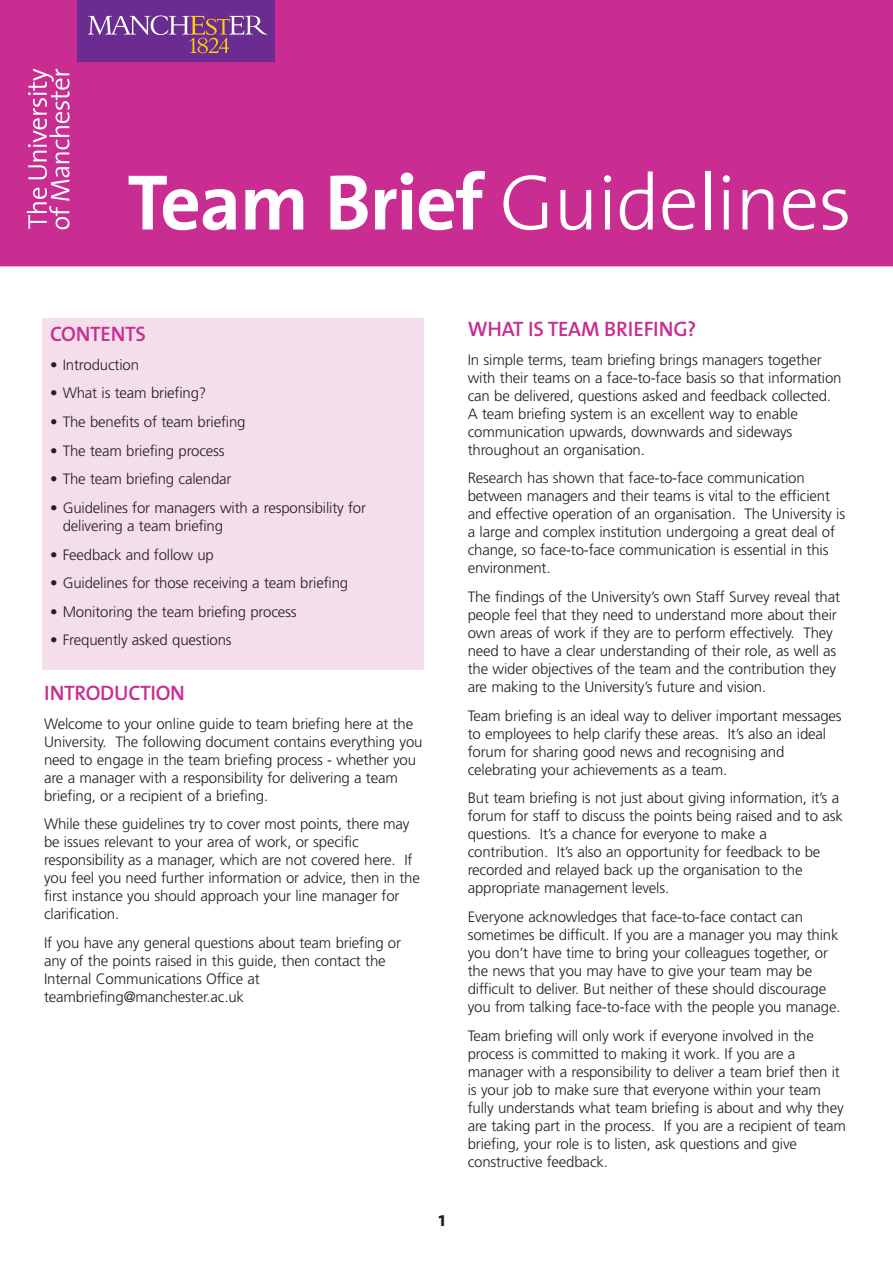
<style>
.page{position:relative;width:893px;height:1263px;background:#fff}
.page>*{position:absolute;margin:0;border:0;box-sizing:border-box;transform-origin:0 0}
.t1{font:300 79.5px "The Sans";letter-spacing:-.02em;color:#fff}
.t2{font:600 21px "The Sans";letter-spacing:-.015em;color:#c92d92}
.t3{font:700 21px "The Sans";color:#231f20}
.t4{font:300 15px/18px "Frutiger";letter-spacing:-.01em;color:#231f20}
.s1{font-weight:700}
</style>
<div class="page">
<div style="left:0;top:0;width:893px;height:268px;background:#c92d92"></div>
<div style="left:77px;top:0;width:197px;height:62px;background:#6a2c91"></div>
<svg style="left:88px;top:15px;width:179px;height:38px"></svg>
<svg style="left:27px;top:69px;width:43px;height:160px"></svg>
<hr style="left:0;top:266px;width:893px;height:3px;background:#fff">
<div style="left:43px;top:318px;width:381px;height:351px;background:#f4deeb"></div>
<h1 class="t1" style="left:127px;top:171px;width:726px"><span class="s1">Team Brief</span> Guidelines</h1>
<h2 class="t2" style="left:50px;top:326px;width:97px">CONTENTS</h2>
<p class="t4" style="left:50px;top:357px;width:90px">• Introduction</p>
<p class="t4" style="left:50px;top:385px;width:158px">• What is team briefing?</p>
<p class="t4" style="left:50px;top:414px;width:197px">• The benefits of team briefing</p>
<p class="t4" style="left:50px;top:443px;width:176px">• The team briefing process</p>
<p class="t4" style="left:50px;top:471px;width:183px">• The team briefing calendar</p>
<p class="t4" style="left:63px;top:500px;width:305px;text-indent:-13px">• Guidelines for managers with a responsibility for delivering a team briefing</p>
<p class="t4" style="left:50px;top:546px;width:165px">• Feedback and follow up</p>
<p class="t4" style="left:50px;top:575px;width:300px">• Guidelines for those receiving a team briefing</p>
<p class="t4" style="left:50px;top:604px;width:248px">• Monitoring the team briefing process</p>
<p class="t4" style="left:50px;top:632px;width:183px">• Frequently asked questions</p>
<h2 class="t2" style="left:44px;top:685px;width:143px">INTRODUCTION</h2>
<p class="t4" style="left:44px;top:716px;width:380px">Welcome to your online guide to team briefing here at the University. The following document contains everything you need to engage in the team briefing process - whether you are a manager with a responsibility for delivering a team briefing, or a recipient of a briefing.</p>
<p class="t4" style="left:44px;top:816px;width:377px">While these guidelines try to cover most points, there may be issues relevant to your area of work, or specific responsibility as a manager, which are not covered here. If you feel you need further information or advice, then in the first instance you should approach your line manager for clarification.</p>
<p class="t4" style="left:44px;top:935px;width:359px">If you have any general questions about team briefing or any of the points raised in this guide, then contact the Internal Communications Office at teambriefing@manchester.ac.uk</p>
<h2 class="t3" style="left:439px;top:1210px;width:9px">1</h2>
<h2 class="t2" style="left:468px;top:321px;width:230px">WHAT IS TEAM BRIEFING?</h2>
<p class="t4" style="left:468px;top:352px;width:375px">In simple terms, team briefing brings managers together with their teams on a face-to-face basis so that information can be delivered, questions asked and feedback collected.<br>A team briefing system is an excellent way to enable communication upwards, downwards and sideways throughout an organisation.</p>
<p class="t4" style="left:468px;top:470px;width:379px">Research has shown that face-to-face communication between managers and their teams is vital to the efficient and effective operation of an organisation. The University is a large and complex institution undergoing a great deal of change, so face-to-face communication is essential in this environment.</p>
<p class="t4" style="left:468px;top:589px;width:374px">The findings of the University’s own Staff Survey reveal that people feel that they need to understand more about their own areas of work if they are to perform effectively. They need to have a clear understanding of their role, as well as the wider objectives of the team and the contribution they are making to the University’s future and vision.</p>
<p class="t4" style="left:468px;top:708px;width:376px">Team briefing is an ideal way to deliver important messages to employees to help clarify these areas. It’s also an ideal forum for sharing good news and recognising and celebrating your achievements as a team.</p>
<p class="t4" style="left:468px;top:790px;width:377px">But team briefing is not just about giving information, it’s a forum for staff to discuss the points being raised and to ask questions. It’s a chance for everyone to make a contribution. It’s also an opportunity for feedback to be recorded and relayed back up the organisation to the appropriate management levels.</p>
<p class="t4" style="left:468px;top:909px;width:374px">Everyone acknowledges that face-to-face contact can sometimes be difficult. If you are a manager you may think you don’t have time to bring your colleagues together, or the news that you may have to give your team may be difficult to deliver. But neither of these should discourage you from talking face-to-face with the people you manage.</p>
<p class="t4" style="left:468px;top:1028px;width:380px">Team briefing will only work if everyone involved in the process is committed to making it work. If you are a manager with a responsibility to deliver a team brief then it is your job to make sure that everyone within your team fully understands what team briefing is about and why they are taking part in the process. If you are a recipient of team briefing, your role is to listen, ask questions and give constructive feedback.</p>
</div>
